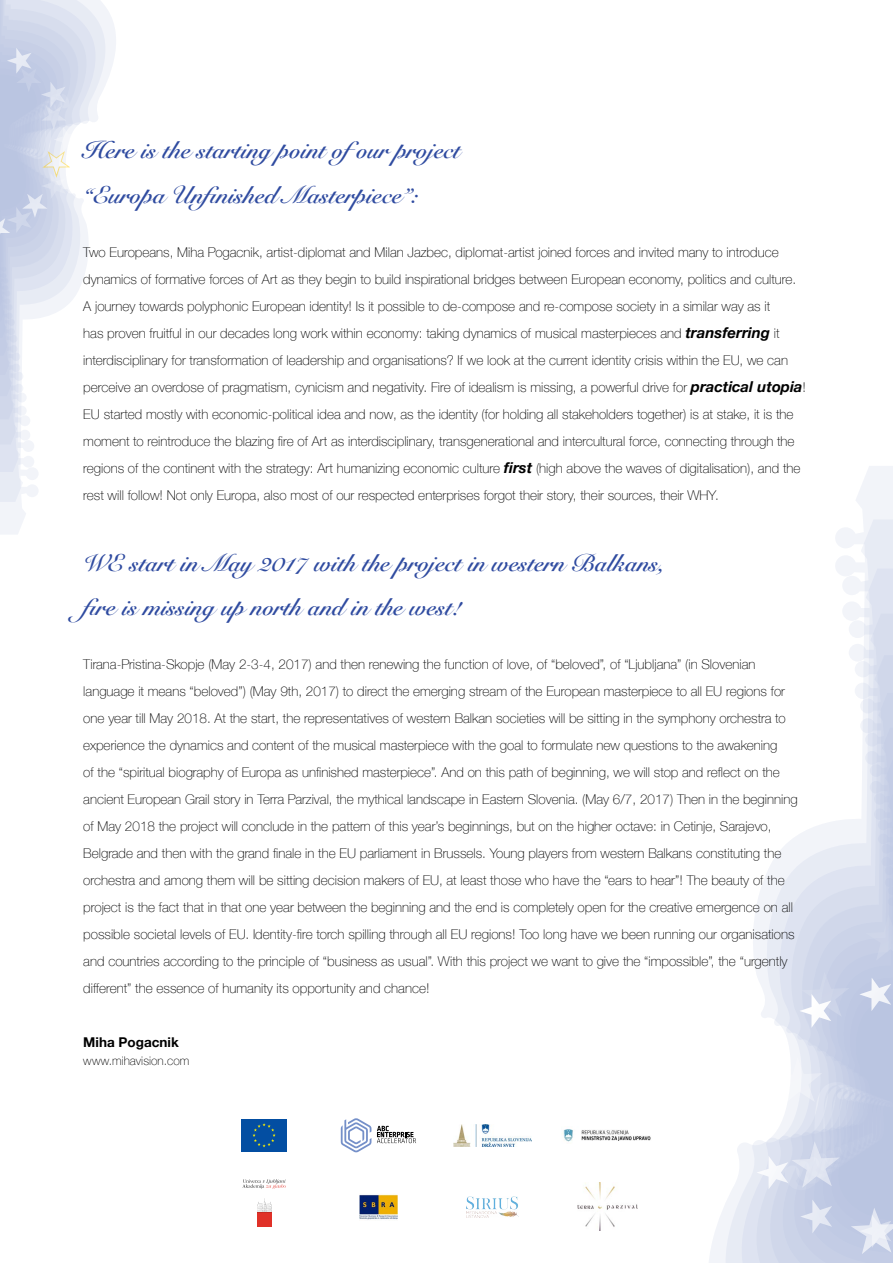
<style>
.page{position:relative;width:893px;height:1263px;background:#fff}
.page>*{position:absolute;margin:0;border:0;box-sizing:border-box;transform-origin:0 0}
.t1{font:700 24px/44.2px "Snell Roundhand";color:#2f4ba0}
.t2{font:100 13.5px/27px "Helvetica Neue";color:#000}
.t3{font:700 13.5px "Helvetica Neue";color:#000}
.t4{font:100 12px "Helvetica Neue";color:#000}
.s1{font-weight:700;font-style:italic;font-size:15px}
</style>
<div class="page">
<svg style="left:0;top:0;width:116px;height:534px"></svg>
<svg style="left:709px;top:466px;width:184px;height:797px"></svg>
<svg style="left:740px;top:760px;width:153px;height:503px"></svg>
<svg style="left:0;top:0;width:87px;height:444px"></svg>
<svg style="left:341px;top:1118px;width:30px;height:34px"></svg>
<svg style="left:377px;top:1126px;width:39px;height:17px"></svg>
<svg style="left:241px;top:1151px;width:46px;height:1px"></svg>
<div style="left:241px;top:1119px;width:46px;height:32px;background:#034ea2"></div>
<svg style="left:252px;top:1123px;width:24px;height:24px"></svg>
<img style="left:454px;top:1124px;width:78px;height:22px">
<img style="left:563px;top:1129px;width:88px;height:13px">
<img style="left:577px;top:1183px;width:60px;height:48px">
<svg style="left:242px;top:1179px;width:44px;height:10px"></svg>
<div style="left:257px;top:1213px;width:14px;height:14px;background:#e03128"></div>
<svg style="left:257px;top:1198px;width:14px;height:14px"></svg>
<img style="left:467px;top:1196px;width:52px;height:21px">
<img style="left:359px;top:1194px;width:39px;height:26px">
<h1 class="t1" style="left:83px;top:128px;width:378px">Here is the starting point ofour project “Europa Unfinished Masterpiece”:</h1>
<p class="t2" style="left:83px;top:238px;width:724px">Two Europeans, Miha Pogacnik, artist-diplomat and Milan Jazbec, diplomat-artist joined forces and invited many to introduce dynamics of formative forces of Art as they begin to build inspirational bridges between European economy, politics and culture.<br>A journey towards polyphonic European identity! Is it possible to de-compose and re-compose society in a similar way as it<br>has proven fruitful in our decades long work within economy: taking dynamics of musical masterpieces and <span class="s1">transferring</span> it interdisciplinary for transformation of leadership and organisations? If we look at the current identity crisis within the EU, we can perceive an overdose of pragmatism, cynicism and negativity. Fire of idealism is missing, a powerful drive for <span class="s1">practical utopia</span>!<br>EU started mostly with economic-political idea and now, as the identity (for holding all stakeholders together) is at stake, it is the moment to reintroduce the blazing fire of Art as interdisciplinary, transgenerational and intercultural force, connecting through the regions of the continent with the strategy: Art humanizing economic culture <span class="s1">first</span> (high above the waves of digitalisation), and the rest will follow! Not only Europa, also most of our respected enterprises forgot their story, their sources, their WHY.</p>
<h1 class="t1" style="left:83px;top:540px;width:583px">WE start in May 2017 with the project in western Balkans, fire is missing up north and in the west!</h1>
<p class="t2" style="left:83px;top:650px;width:716px">Tirana-Pristina-Skopje (May 2-3-4, 2017) and then renewing the function of love, of “beloved”, of “Ljubljana” (in Slovenian language it means “beloved”) (May 9th, 2017) to direct the emerging stream of the European masterpiece to all EU regions for one year till May 2018. At the start, the representatives of western Balkan societies will be sitting in the symphony orchestra to experience the dynamics and content of the musical masterpiece with the goal to formulate new questions to the awakening<br>of the “spiritual biography of Europa as unfinished masterpiece”. And on this path of beginning, we will stop and reflect on the ancient European Grail story in Terra Parzival, the mythical landscape in Eastern Slovenia. (May 6/7, 2017) Then in the beginning of May 2018 the project will conclude in the pattern of this year’s beginnings, but on the higher octave: in Cetinje, Sarajevo, Belgrade and then with the grand finale in the EU parliament in Brussels. Young players from western Balkans constituting the orchestra and among them will be sitting decision makers of EU, at least those who have the “ears to hear”! The beauty of the project is the fact that in that one year between the beginning and the end is completely open for the creative emergence on all possible societal levels of EU. Identity-fire torch spilling through all EU regions! Too long have we been running our organisations and countries according to the principle of “business as usual”. With this project we want to give the “impossible”, the “urgently different” the essence of humanity its opportunity and chance!</p>
<p class="t3" style="left:83px;top:1032px;width:97px">Miha Pogacnik</p>
<p class="t4" style="left:83px;top:1052px;width:108px">www.mihavision.com</p>
</div>
